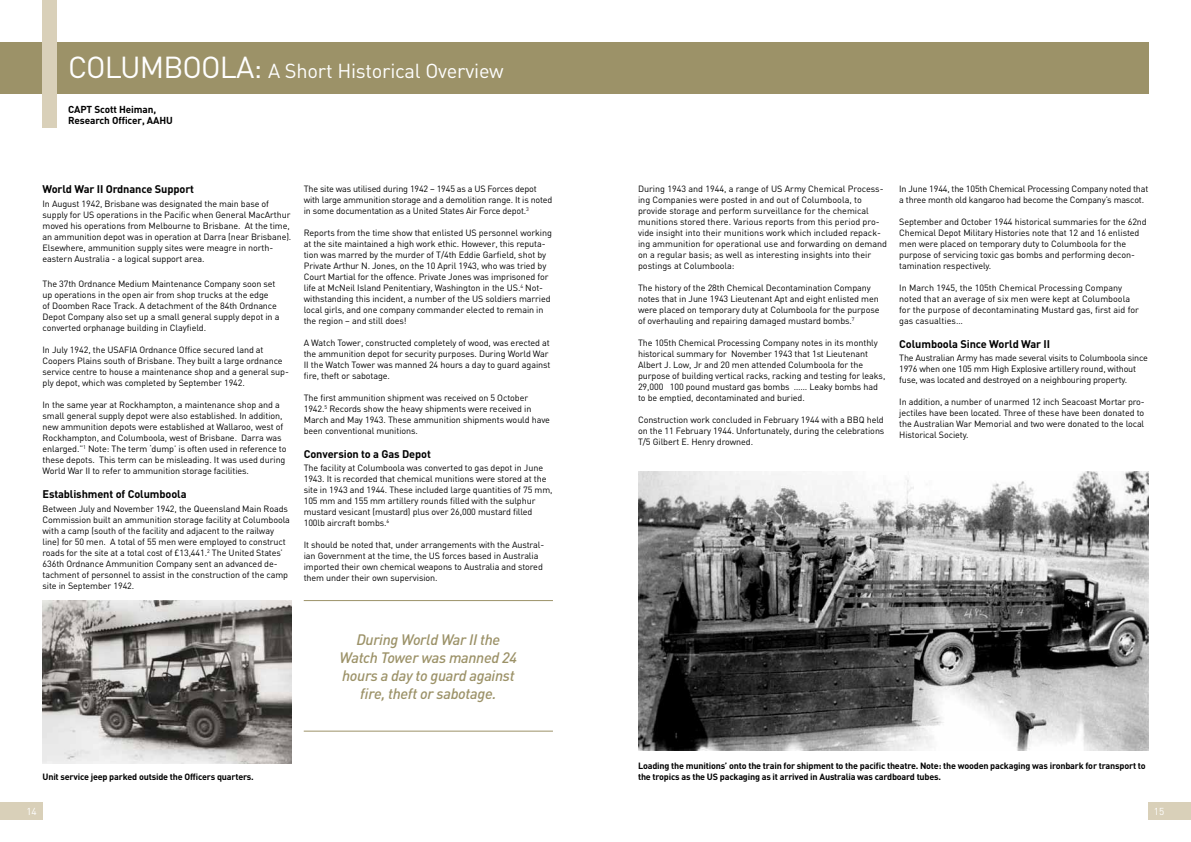
<style>
.page{position:relative;width:1191px;height:842px;background:#fff}
.page>*{position:absolute;margin:0;border:0;box-sizing:border-box;transform-origin:0 0}
.t1{font:20px "DIN";letter-spacing:-.01em;color:#fff}
.t2{font:italic 500 15px/18px "DIN";letter-spacing:-.02em;color:#9c9268;text-align:center}
.t3{font:700 11px "DIN";letter-spacing:-.01em;color:#000}
.t4{font:700 10px/11px "DIN";letter-spacing:-.01em;color:#000}
.t5{font:10px "DIN";color:#fff}
.t6{font:9px/11px "DIN";letter-spacing:-.01em;color:#000}
.t7{font:700 9px/11px "DIN";letter-spacing:-.02em;color:#000}
.s1{font-size:30px}
</style>
<div class="page">
<div style="left:0;top:802px;width:43px;height:17px;background:#d9d0b9"></div>
<div style="left:0;top:43px;width:553px;height:51px;background:#9c9268"></div>
<div style="left:43px;top:0;width:14px;height:128px;background:#d9d0b9"></div>
<div style="left:1148px;top:802px;width:43px;height:17px;background:#d9d0b9"></div>
<div style="left:541px;top:43px;width:607px;height:51px;background:#9c9268"></div>
<img style="left:43px;top:600px;width:249px;height:164px">
<img style="left:638px;top:471px;width:510px;height:279px">
<hr style="left:304px;top:600px;width:249px;height:1px;background:#9c9268">
<hr style="left:304px;top:731px;width:249px;height:1px;background:#9c9268">
<h1 class="t1" style="left:68px;top:59px;width:437px"><span class="s1">COLUMBOOLA:</span> A Short Historical Overview</h1>
<p class="t4" style="left:68px;top:104px;width:106px">CAPT Scott Heiman,<br>Research Officer, AAHU</p>
<p class="t3" style="left:43px;top:182px;width:153px">World War II Ordnance Support</p>
<p class="t6" style="left:43px;top:198px;width:250px">In August 1942, Brisbane was designated the main base of supply for US operations in the Pacific when General MacArthur moved his operations from Melbourne to Brisbane. At the time, an ammunition depot was in operation at Darra (near Brisbane).<br>Elsewhere, ammunition supply sites were meagre in north&shy;eastern Australia - a logical support area.</p>
<p class="t6" style="left:43px;top:278px;width:238px">The 37th Ordnance Medium Maintenance Company soon set up operations in the open air from shop trucks at the edge<br>of Doomben Race Track. A detachment of the 84th Ordnance Depot Company also set up a small general supply depot in a converted orphanage building in Clayfield.</p>
<p class="t6" style="left:43px;top:344px;width:248px">In July 1942, the USAFIA Ordnance Office secured land at Coopers Plains south of Brisbane. They built a large ordnance service centre to house a maintenance shop and a general sup&shy;ply depot, which was completed by September 1942.</p>
<p class="t6" style="left:43px;top:399px;width:245px">In the same year at Rockhampton, a maintenance shop and a small general supply depot were also established. In addition, new ammunition depots were established at Wallaroo, west of Rockhampton, and Columboola, west of Brisbane. Darra was enlarged.”<sup>1</sup> Note: The term ‘dump’ is often used in reference to these depots. This term can be misleading. It was used during World War II to refer to ammunition storage facilities.</p>
<p class="t3" style="left:43px;top:487px;width:145px">Establishment of Columboola</p>
<p class="t6" style="left:43px;top:503px;width:249px">Between July and November 1942, the Queensland Main Roads Commission built an ammunition storage facility at Columboola with a camp (south of the facility and adjacent to the railway line) for 50 men. A total of 55 men were employed to construct roads for the site at a total cost of £13,441.<sup>2</sup> The United States’ 636th Ordnance Ammunition Company sent an advanced de&shy;tachment of personnel to assist in the construction of the camp site in September 1942.</p>
<p class="t6" style="left:304px;top:183px;width:250px">The site was utilised during 1942 – 1945 as a US Forces depot with large ammunition storage and a demolition range. It is noted in some documentation as a United States Air Force depot.<sup>3</sup></p>
<p class="t6" style="left:304px;top:227px;width:250px">Reports from the time show that enlisted US personnel working at the site maintained a high work ethic. However, this reputa&shy;tion was marred by the murder of T/4th Eddie Garfield, shot by Private Arthur N. Jones, on the 10 April 1943, who was tried by Court Martial for the offence. Private Jones was imprisoned for life at McNeil Island Penitentiary, Washington in the US.<sup>4</sup> Not&shy;withstanding this incident, a number of the US soldiers married local girls, and one company commander elected to remain in the region – and still does!</p>
<p class="t6" style="left:304px;top:337px;width:248px">A Watch Tower, constructed completely of wood, was erected at the ammunition depot for security purposes. During World War II the Watch Tower was manned 24 hours a day to guard against fire, theft or sabotage.</p>
<p class="t6" style="left:304px;top:392px;width:248px">The first ammunition shipment was received on 5 October 1942.<sup>5</sup> Records show the heavy shipments were received in March and May 1943. These ammunition shipments would have been conventional munitions.</p>
<p class="t3" style="left:304px;top:446px;width:129px">Conversion to a Gas Depot</p>
<p class="t6" style="left:304px;top:462px;width:250px">The facility at Columboola was converted to gas depot in June 1943. It is recorded that chemical munitions were stored at the site in 1943 and 1944. These included large quantities of 75 mm, 105 mm and 155 mm artillery rounds filled with the sulphur mustard vesicant (mustard) plus over 26,000 mustard filled 100lb aircraft bombs.<sup>6</sup></p>
<p class="t6" style="left:304px;top:539px;width:242px">It should be noted that, under arrangements with the Austral&shy;ian Government at the time, the US forces based in Australia imported their own chemical weapons to Australia and stored them under their own supervision.</p>
<h2 class="t2" style="left:339px;top:630px;width:179px">During World War II the<br>Watch Tower was manned 24 hours a day to guard against fire, theft or sabotage.</h2>
<p class="t6" style="left:638px;top:183px;width:250px">During 1943 and 1944, a range of US Army Chemical Process&shy;ing Companies were posted in and out of Columboola, to provide storage and perform surveillance for the chemical munitions stored there. Various reports from this period pro&shy;vide insight into their munitions work which included repack&shy;ing ammunition for operational use and forwarding on demand on a regular basis; as well as interesting insights into their postings at Columboola:</p>
<p class="t6" style="left:638px;top:282px;width:243px">The history of the 28th Chemical Decontamination Company notes that in June 1943 Lieutenant Apt and eight enlisted men were placed on temporary duty at Columboola for the purpose of overhauling and repairing damaged mustard bombs.<sup>7</sup></p>
<p class="t6" style="left:638px;top:337px;width:249px">The 105th Chemical Processing Company notes in its monthly historical summary for November 1943 that 1st Lieutenant Albert J. Low, Jr and 20 men attended Columboola for the purpose of building vertical racks, racking and testing for leaks, 29,000 100 pound mustard gas bombs …… Leaky bombs had to be emptied, decontaminated and buried.</p>
<p class="t6" style="left:638px;top:414px;width:248px;text-align:justify">Construction work concluded in February 1944 with a BBQ held on the 11 February 1944. Unfortunately, during the celebrations T/5 Gilbert E. Henry drowned.</p>
<p class="t6" style="left:899px;top:183px;width:251px">In June 1944, the 105th Chemical Processing Company noted that a three month old kangaroo had become the Company’s mascot.</p>
<p class="t6" style="left:899px;top:216px;width:249px">September and October 1944 historical summaries for the 62nd Chemical Depot Military Histories note that 12 and 16 enlisted men were placed on temporary duty to Columboola for the purpose of servicing toxic gas bombs and performing decon&shy;tamination respectively.</p>
<p class="t6" style="left:899px;top:282px;width:241px">In March 1945, the 105th Chemical Processing Company noted that an average of six men were kept at Columboola for the purpose of decontaminating Mustard gas, first aid for gas casualties…</p>
<p class="t3" style="left:899px;top:336px;width:148px">Columboola Since World War II</p>
<p class="t6" style="left:899px;top:352px;width:250px">The Australian Army has made several visits to Columboola since<br>1976 when one 105 mm High Explosive artillery round, without fuse, was located and destroyed on a neighbouring property.</p>
<p class="t6" style="left:899px;top:396px;width:247px;text-align:justify">In addition, a number of unarmed 12 inch Seacoast Mortar pro&shy;jectiles have been located. Three of these have been donated to the Australian War Memorial and two were donated to the local Historical Society.</p>
<p class="t7" style="left:43px;top:770px;width:213px">Unit service jeep parked outside the Officers quarters.</p>
<p class="t7" style="left:638px;top:759px;width:509px">Loading the munitions’ onto the train for shipment to the pacific theatre. Note: the wooden packaging was ironbark for transport to the tropics as the US packaging as it arrived in Australia was cardboard tubes.</p>
<p class="t5" style="left:26px;top:805px;width:12px">14</p>
<p class="t5" style="left:1153px;top:805px;width:12px">15</p>
</div>
